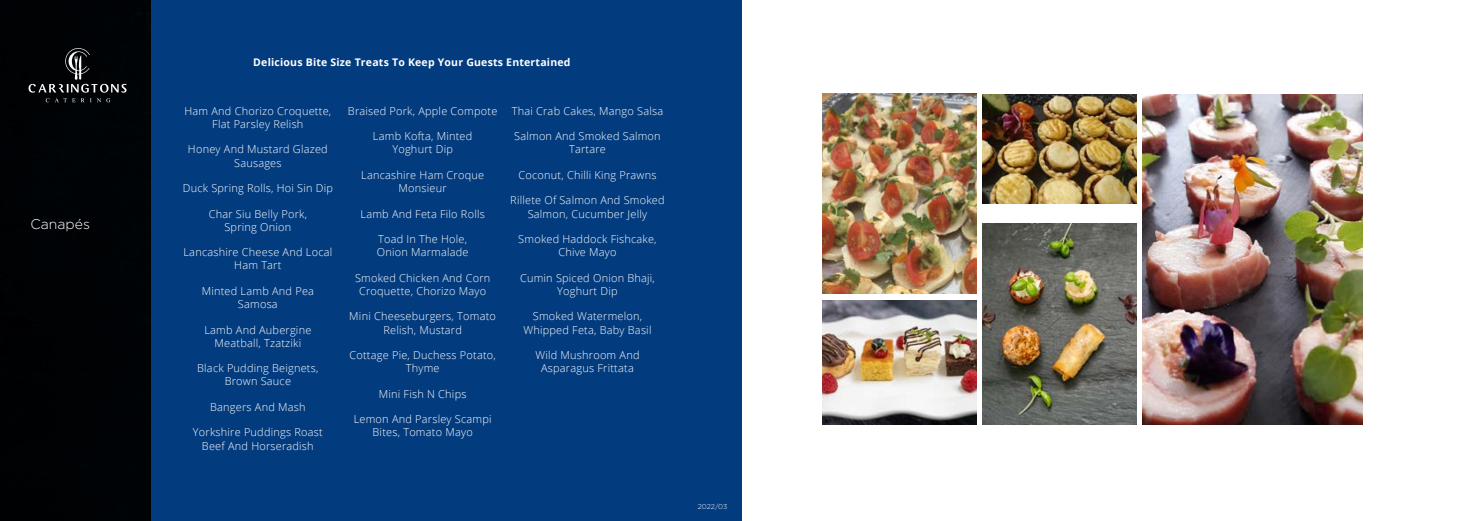
<style>
.page{position:relative;width:1474px;height:521px;background:#fff}
.page>*{position:absolute;margin:0;border:0;box-sizing:border-box;transform-origin:0 0}
.t1{font:300 14px "Gotham";color:#fff}
.t2{font:300 10.94px/13.1px "Open Sans";letter-spacing:.02em;color:#fff;text-align:center}
.t3{font:700 10.5px "Open Sans";letter-spacing:.02em;color:#fff}
.t4{font:300 7px "Gotham";letter-spacing:-.005em;color:#fff}
</style>
<div class="page">
<div style="left:0;top:0;width:152px;height:521px;background:#000305"></div>
<div style="left:152px;top:0;width:590px;height:521px;background:#023b7e"></div>
<svg style="left:29px;top:48px;width:97px;height:54px;background:#181b1d"></svg>
<img style="left:822px;top:94px;width:154px;height:200px">
<img style="left:1142px;top:94px;width:220px;height:331px">
<img style="left:982px;top:224px;width:154px;height:200px">
<img style="left:822px;top:300px;width:154px;height:124px">
<img style="left:982px;top:94px;width:154px;height:109px">
<p class="t1" style="left:31px;top:215px;width:61px">Canapés</p>
<p class="t3" style="left:253px;top:55px;width:319px">Delicious Bite Size Treats To Keep Your Guests Entertained</p>
<p class="t2" style="left:184px;top:104px;width:148px">Ham And Chorizo Croquette,<br>Flat Parsley Relish</p>
<p class="t2" style="left:188px;top:143px;width:141px">Honey And Mustard Glazed<br>Sausages</p>
<p class="t2" style="left:183px;top:181px;width:152px">Duck Spring Rolls, Hoi Sin Dip</p>
<p class="t2" style="left:209px;top:207px;width:100px">Char Siu Belly Pork,<br>Spring Onion</p>
<p class="t2" style="left:183px;top:245px;width:150px">Lancashire Cheese And Local<br>Ham Tart</p>
<p class="t2" style="left:202px;top:284px;width:114px">Minted Lamb And Pea<br>Samosa</p>
<p class="t2" style="left:204px;top:323px;width:108px">Lamb And Aubergine<br>Meatball, Tzatziki</p>
<p class="t2" style="left:197px;top:361px;width:123px">Black Pudding Beignets,<br>Brown Sauce</p>
<p class="t2" style="left:210px;top:400px;width:97px">Bangers And Mash</p>
<p class="t2" style="left:193px;top:426px;width:131px">Yorkshire Puddings Roast<br>Beef And Horseradish</p>
<p class="t2" style="left:348px;top:104px;width:151px">Braised Pork, Apple Compote</p>
<p class="t2" style="left:373px;top:129px;width:101px">Lamb Kofta, Minted<br>Yoghurt Dip</p>
<p class="t2" style="left:361px;top:168px;width:124px">Lancashire Ham Croque<br>Monsieur</p>
<p class="t2" style="left:360px;top:207px;width:126px">Lamb And Feta Filo Rolls</p>
<p class="t2" style="left:377px;top:232px;width:93px;text-align:left">Toad In The Hole,<br>Onion Marmalade</p>
<p class="t2" style="left:355px;top:271px;width:137px">Smoked Chicken And Corn<br>Croquette, Chorizo Mayo</p>
<p class="t2" style="left:349px;top:310px;width:148px">Mini Cheeseburgers, Tomato<br>Relish, Mustard</p>
<p class="t2" style="left:349px;top:348px;width:148px">Cottage Pie, Duchess Potato,<br>Thyme</p>
<p class="t2" style="left:379px;top:387px;width:89px">Mini Fish N Chips</p>
<p class="t2" style="left:354px;top:412px;width:139px">Lemon And Parsley Scampi<br>Bites, Tomato Mayo</p>
<p class="t2" style="left:512px;top:104px;width:153px">Thai Crab Cakes, Mango Salsa</p>
<p class="t2" style="left:514px;top:129px;width:148px">Salmon And Smoked Salmon<br>Tartare</p>
<p class="t2" style="left:518px;top:168px;width:139px">Coconut, Chilli King Prawns</p>
<p class="t2" style="left:510px;top:194px;width:156px">Rillete Of Salmon And Smoked<br>Salmon, Cucumber Jelly</p>
<p class="t2" style="left:518px;top:232px;width:140px">Smoked Haddock Fishcake,<br>Chive Mayo</p>
<p class="t2" style="left:520px;top:271px;width:136px">Cumin Spiced Onion Bhaji,<br>Yoghurt Dip</p>
<p class="t2" style="left:523px;top:310px;width:129px">Smoked Watermelon,<br>Whipped Feta, Baby Basil</p>
<p class="t2" style="left:535px;top:348px;width:106px">Wild Mushroom And<br>Asparagus Frittata</p>
<p class="t4" style="left:697px;top:502px;width:31px">2022/03</p>
</div>
